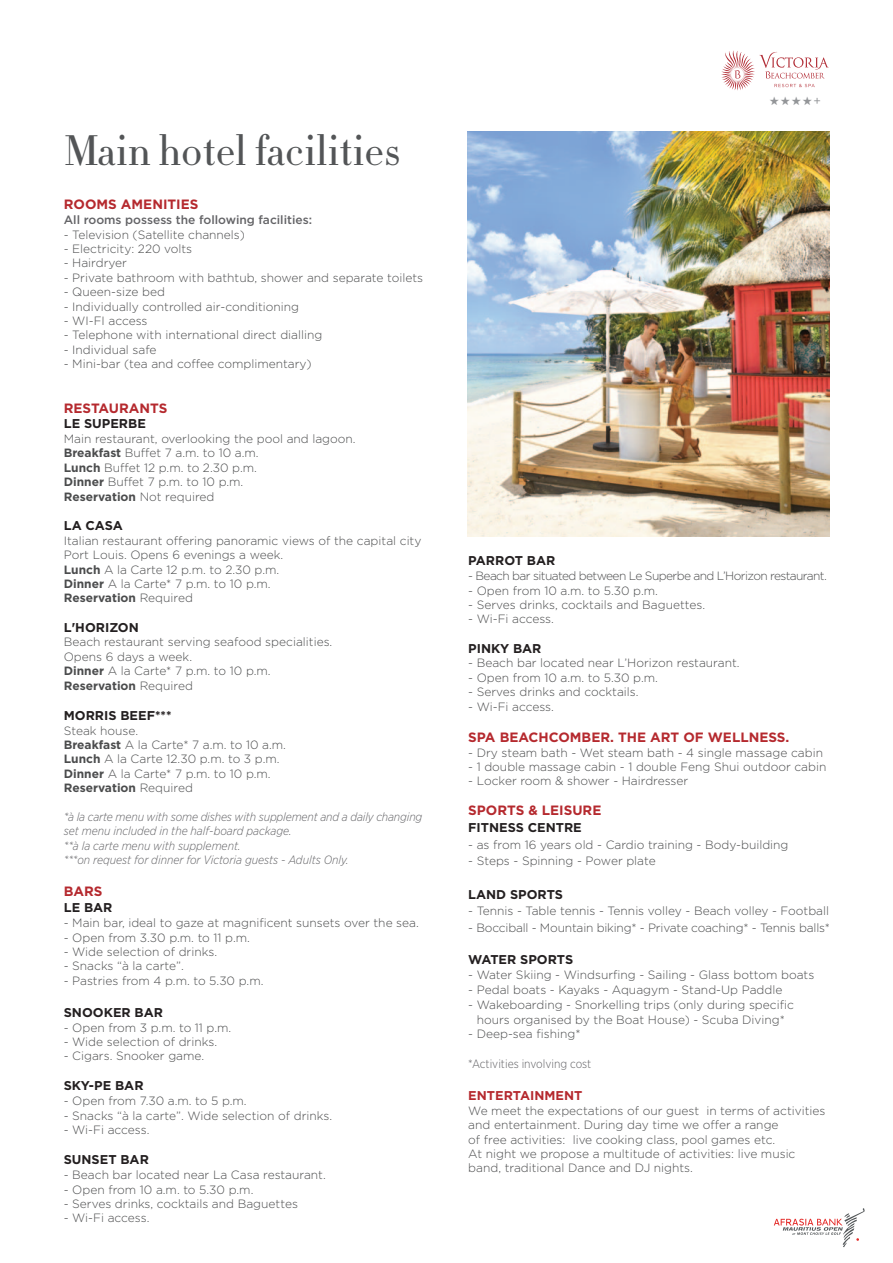
<style>
.page{position:relative;width:893px;height:1263px;background:#fff}
.page>*{position:absolute;margin:0;border:0;box-sizing:border-box;transform-origin:0 0}
.t1{font:300 42px "HTF Didot L06";color:#535557}
.t2{font:700 13.5px "Gotham";color:#b5292e}
.t3{font:700 12.75px "Gotham";color:#231f20}
.t4{font:700 12.75px "Gotham";color:#b5292e}
.t5{font:300 12px/14.4px "Gotham";color:#4b4c4d}
.t6{font:italic 300 12px/14.4px "Gotham Narrow";color:#636366}
.t7{font:700 12px "Gotham";color:#4b4c4d}
.t8{font:300 12px "Gotham";letter-spacing:-.05em;color:#4b4c4d}
.t9{font:500 12px "Gotham";color:#636366}
.t10{font:300 12px "Gotham Narrow";color:#636366}
.t11{font:12px "Gotham";color:#939598}
.s1{font-weight:700}
.s2{font-weight:300}
</style>
<div class="page">
<svg style="left:774px;top:1208px;width:91px;height:39px"></svg>
<svg style="left:721px;top:51px;width:108px;height:39px"></svg>
<img style="left:467px;top:132px;width:362px;height:404px">
<p class="t1" style="left:64px;top:132px;width:338px">Main hotel facilities</p>
<p class="t2" style="left:64px;top:196px;width:136px">ROOMS AMENITIES</p>
<p class="t9" style="left:64px;top:215px;width:250px">All rooms possess the following facilities:</p>
<p class="t5" style="left:64px;top:228px;width:183px">- Television (Satellite channels)</p>
<p class="t5" style="left:64px;top:242px;width:130px">- Electricity: 220 volts</p>
<p class="t5" style="left:64px;top:257px;width:65px">- Hairdryer</p>
<p class="t5" style="left:64px;top:271px;width:361px">- Private bathroom with bathtub, shower and separate toilets</p>
<p class="t5" style="left:64px;top:286px;width:103px">- Queen-size bed</p>
<p class="t5" style="left:64px;top:300px;width:237px">- Individually controlled air-conditioning</p>
<p class="t5" style="left:64px;top:314px;width:85px">- WI-FI access</p>
<p class="t5" style="left:64px;top:329px;width:260px">- Telephone with international direct dialling</p>
<p class="t5" style="left:64px;top:343px;width:94px">- Individual safe</p>
<p class="t5" style="left:64px;top:358px;width:249px">- Mini-bar (tea and coffee complimentary)</p>
<p class="t2" style="left:64px;top:400px;width:105px">RESTAURANTS</p>
<p class="t3" style="left:64px;top:416px;width:84px">LE SUPERBE</p>
<p class="t5" style="left:64px;top:432px;width:293px">Main restaurant, overlooking the pool and lagoon.</p>
<p class="t5" style="left:64px;top:447px;width:196px"><span class="s1">Breakfast</span> Buffet 7 a.m. to 10 a.m.</p>
<p class="t5" style="left:64px;top:461px;width:195px"><span class="s1">Lunch</span> Buffet 12 p.m. to 2.30 p.m.</p>
<p class="t5" style="left:64px;top:476px;width:181px"><span class="s1">Dinner</span> Buffet 7 p.m. to 10 p.m.</p>
<p class="t7" style="left:64px;top:489px;width:152px">Reservation <span class="s2">Not required</span></p>
<p class="t3" style="left:64px;top:518px;width:61px">LA CASA</p>
<p class="t5" style="left:64px;top:534px;width:359px">Italian restaurant offering panoramic views of the capital city<br>Port Louis. Opens 6 evenings a week.</p>
<p class="t5" style="left:64px;top:563px;width:217px"><span class="s1">Lunch</span> A la Carte 12 p.m. to 2.30 p.m.</p>
<p class="t5" style="left:64px;top:577px;width:208px"><span class="s1">Dinner</span> A la Carte* 7 p.m. to 10 p.m.</p>
<p class="t7" style="left:64px;top:591px;width:131px">Reservation <span class="s2">Required</span></p>
<p class="t3" style="left:64px;top:620px;width:77px">L'HORIZON</p>
<p class="t5" style="left:64px;top:636px;width:270px">Beach restaurant serving seafood specialities.</p>
<p class="t5" style="left:64px;top:650px;width:130px">Opens 6 days a week.</p>
<p class="t5" style="left:64px;top:665px;width:208px"><span class="s1">Dinner</span> A la Carte* 7 p.m. to 10 p.m.</p>
<p class="t7" style="left:64px;top:678px;width:131px">Reservation <span class="s2">Required</span></p>
<p class="t3" style="left:64px;top:708px;width:109px">MORRIS BEEF***</p>
<p class="t5" style="left:64px;top:724px;width:76px">Steak house.</p>
<p class="t5" style="left:64px;top:738px;width:224px"><span class="s1">Breakfast</span> A la Carte* 7 a.m. to 10 a.m.</p>
<p class="t5" style="left:64px;top:753px;width:217px"><span class="s1">Lunch</span> A la Carte 12.30 p.m. to 3 p.m.</p>
<p class="t5" style="left:64px;top:767px;width:208px"><span class="s1">Dinner</span> A la Carte* 7 p.m. to 10 p.m.</p>
<p class="t7" style="left:64px;top:781px;width:131px">Reservation <span class="s2">Required</span></p>
<p class="t6" style="left:64px;top:810px;width:360px">*à la carte menu with some dishes with supplement and a daily changing set menu included in the half-board package.</p>
<p class="t6" style="left:64px;top:839px;width:178px">**à la carte menu with supplement.</p>
<p class="t6" style="left:64px;top:854px;width:287px">***on request for dinner for Victoria guests - Adults Only.</p>
<p class="t2" style="left:64px;top:883px;width:40px">BARS</p>
<p class="t3" style="left:64px;top:900px;width:50px">LE BAR</p>
<p class="t5" style="left:64px;top:917px;width:357px">- Main bar, ideal to gaze at magnificent sunsets over the sea.</p>
<p class="t5" style="left:64px;top:931px;width:188px">- Open from 3.30 p.m. to 11 p.m.</p>
<p class="t5" style="left:64px;top:945px;width:155px">- Wide selection of drinks.</p>
<p class="t5" style="left:64px;top:960px;width:122px">- Snacks “à la carte”.</p>
<p class="t5" style="left:64px;top:974px;width:201px">- Pastries from 4 p.m. to 5.30 p.m.</p>
<p class="t3" style="left:64px;top:1005px;width:101px">SNOOKER BAR</p>
<p class="t5" style="left:64px;top:1021px;width:169px">- Open from 3 p.m. to 11 p.m.</p>
<p class="t5" style="left:64px;top:1035px;width:155px">- Wide selection of drinks.</p>
<p class="t5" style="left:64px;top:1050px;width:142px">- Cigars. Snooker game.</p>
<p class="t3" style="left:64px;top:1078px;width:81px">SKY-PE BAR</p>
<p class="t5" style="left:64px;top:1095px;width:184px">- Open from 7.30 a.m. to 5 p.m.</p>
<p class="t5" style="left:64px;top:1109px;width:270px">- Snacks “à la carte”. Wide selection of drinks.</p>
<p class="t5" style="left:64px;top:1124px;width:87px">- Wi-Fi access.</p>
<p class="t3" style="left:64px;top:1152px;width:87px">SUNSET BAR</p>
<p class="t5" style="left:64px;top:1169px;width:264px">- Beach bar located near La Casa restaurant.</p>
<p class="t5" style="left:64px;top:1183px;width:191px">- Open from 10 a.m. to 5.30 p.m.</p>
<p class="t5" style="left:64px;top:1197px;width:236px">- Serves drinks, cocktails and Baguettes</p>
<p class="t5" style="left:64px;top:1212px;width:87px">- Wi-Fi access.</p>
<p class="t11" style="left:769px;top:96px;width:53px">★★★★+</p>
<p class="t3" style="left:468px;top:553px;width:89px">PARROT BAR</p>
<p class="t8" style="left:468px;top:571px;width:360px">- Beach bar situated between Le Superbe and L’Horizon restaurant.</p>
<p class="t5" style="left:468px;top:584px;width:191px">- Open from 10 a.m. to 5.30 p.m.</p>
<p class="t5" style="left:468px;top:598px;width:238px">- Serves drinks, cocktails and Baguettes.</p>
<p class="t5" style="left:468px;top:613px;width:87px">- Wi-Fi access.</p>
<p class="t3" style="left:468px;top:641px;width:75px">PINKY BAR</p>
<p class="t5" style="left:468px;top:657px;width:273px">- Beach bar located near L’Horizon restaurant.</p>
<p class="t5" style="left:468px;top:671px;width:191px">- Open from 10 a.m. to 5.30 p.m.</p>
<p class="t5" style="left:468px;top:686px;width:172px">- Serves drinks and cocktails.</p>
<p class="t5" style="left:468px;top:700px;width:87px">- Wi-Fi access.</p>
<p class="t2" style="left:468px;top:729px;width:323px">SPA BEACHCOMBER. THE ART OF WELLNESS.</p>
<p class="t5" style="left:468px;top:746px;width:356px">- Dry steam bath - Wet steam bath - 4 single massage cabin</p>
<p class="t5" style="left:468px;top:760px;width:360px">- 1 double massage cabin - 1 double Feng Shui outdoor cabin</p>
<p class="t5" style="left:468px;top:775px;width:222px">- Locker room &amp; shower - Hairdresser</p>
<p class="t2" style="left:468px;top:803px;width:135px">SPORTS &amp; LEISURE</p>
<p class="t3" style="left:468px;top:820px;width:115px">FITNESS CENTRE</p>
<p class="t5" style="left:468px;top:838px;width:322px">- as from 16 years old - Cardio training - Body-building</p>
<p class="t5" style="left:468px;top:855px;width:189px">- Steps - Spinning - Power plate</p>
<p class="t3" style="left:468px;top:887px;width:96px">LAND SPORTS</p>
<p class="t5" style="left:468px;top:905px;width:362px">- Tennis - Table tennis - Tennis volley - Beach volley - Football</p>
<p class="t5" style="left:468px;top:921px;width:363px">- Bocciball - Mountain biking* - Private coaching* - Tennis balls*</p>
<p class="t3" style="left:468px;top:952px;width:106px">WATER SPORTS</p>
<p class="t5" style="left:468px;top:968px;width:348px">- Water Skiing - Windsurfing - Sailing - Glass bottom boats</p>
<p class="t5" style="left:468px;top:983px;width:316px">- Pedal boats - Kayaks - Aquagym - Stand-Up Paddle</p>
<p class="t5" style="left:468px;top:998px;width:327px;line-height:14.9px;text-align:center">- Wakeboarding - Snorkelling trips (only during specific hours organised by the Boat House) - Scuba Diving*</p>
<p class="t5" style="left:468px;top:1028px;width:114px">- Deep-sea fishing*</p>
<p class="t10" style="left:468px;top:1057px;width:125px">*Activities involving cost</p>
<p class="t4" style="left:468px;top:1088px;width:116px">ENTERTAINMENT</p>
<p class="t5" style="left:468px;top:1104px;width:359px">We meet the expectations of our guest in terms of activities and entertainment. During day time we offer a range<br>of free activities: live cooking class, pool games etc.</p>
<p class="t5" style="left:468px;top:1147px;width:329px">At night we propose a multitude of activities: live music band, traditional Dance and DJ nights.</p>
</div>
